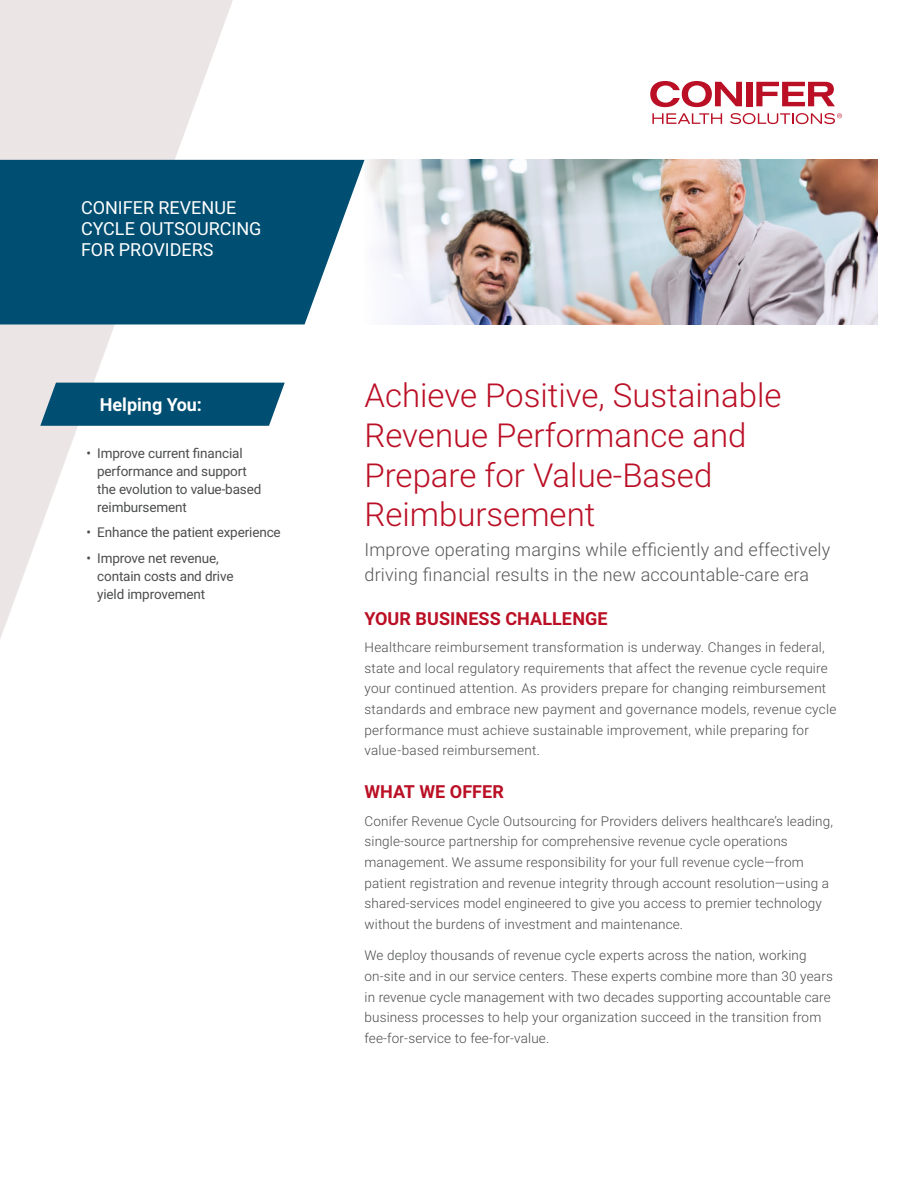
<style>
.page{position:relative;width:918px;height:1188px;background:#fff}
.page>*{position:absolute;margin:0;border:0;box-sizing:border-box;transform-origin:0 0}
.Heading_Main{font:300 33px/39.6px "Roboto";color:#ba0f25}
.Intro_Text{font:300 18px/25.5px "Roboto";letter-spacing:.01em;color:#57585a}
.DS_Title{font:18px/21px "Roboto";color:#fff}
.Heading_2_Red{font:700 18px "Roboto";letter-spacing:.005em;color:#ba0f25}
.heading_2_Black{font:700 18px "Roboto";color:#fff}
.Roboto_Text{font:300 13.5px/20.7px "Roboto";letter-spacing:.01em;color:#4b4c4d}
.t1{font:13.5px/18px "Roboto";letter-spacing:-.01em;color:#4b4c4d}
</style>
<div class="page">
<svg style="left:0;top:0;width:238px;height:639px"></svg>
<img style="left:367px;top:160px;width:511px;height:164px">
<div style="left:0;top:160px;width:364px;height:164px;background:#004e71"></div>
<svg style="left:40px;top:383px;width:245px;height:43px;background:#11597a"></svg>
<svg style="left:756px;top:82px;width:79px;height:24px"></svg>
<div style="left:746px;top:82px;width:6px;height:24px;background:#ba0f25"></div>
<svg style="left:652px;top:113px;width:70px;height:11px"></svg>
<svg style="left:650px;top:81px;width:92px;height:26px"></svg>
<svg style="left:730px;top:113px;width:112px;height:11px"></svg>
<p class="DS_Title" style="left:81px;top:196px;width:182px">CONIFER REVENUE<br>CYCLE OUTSOURCING<br>FOR PROVIDERS</p>
<p class="heading_2_Black" style="left:100px;top:392px;width:104px">Helping You:</p>
<p class="t1" style="left:97px;top:443px;width:166px;text-indent:-11px">• Improve current financial performance and support the evolution to value-based reimbursement</p>
<p class="t1" style="left:86px;top:523px;width:196px">• Enhance the patient experience</p>
<p class="t1" style="left:97px;top:548px;width:138px;text-indent:-11px">• Improve net revenue, contain costs and drive yield improvement</p>
<p class="Heading_Main" style="left:364px;top:375px;width:418px">Achieve Positive, Sustainable<br>Revenue Performance and<br>Prepare for Value-Based<br>Reimbursement</p>
<p class="Intro_Text" style="left:364px;top:536px;width:467px">Improve operating margins while efficiently and effectively driving financial results in the new accountable-care era</p>
<p class="Heading_2_Red" style="left:364px;top:606px;width:245px">YOUR BUSINESS CHALLENGE</p>
<p class="Roboto_Text" style="left:364px;top:636px;width:473px">Healthcare reimbursement transformation is underway. Changes in federal, state and local regulatory requirements that affect the revenue cycle require your continued attention. As providers prepare for changing reimbursement standards and embrace new payment and governance models, revenue cycle performance must achieve sustainable improvement, while preparing for value-based reimbursement.</p>
<p class="Heading_2_Red" style="left:364px;top:779px;width:141px">WHAT WE OFFER</p>
<p class="Roboto_Text" style="left:364px;top:810px;width:470px">Conifer Revenue Cycle Outsourcing for Providers delivers healthcare’s leading, single-source partnership for comprehensive revenue cycle operations management. We assume responsibility for your full revenue cycle—from patient registration and revenue integrity through account resolution—using a shared-services model engineered to give you access to premier technology without the burdens of investment and maintenance.</p>
<p class="Roboto_Text" style="left:364px;top:945px;width:470px">We deploy thousands of revenue cycle experts across the nation, working on-site and in our service centers. These experts combine more than 30 years in revenue cycle management with two decades supporting accountable care business processes to help your organization succeed in the transition from fee-for-service to fee-for-value.</p>
</div>
